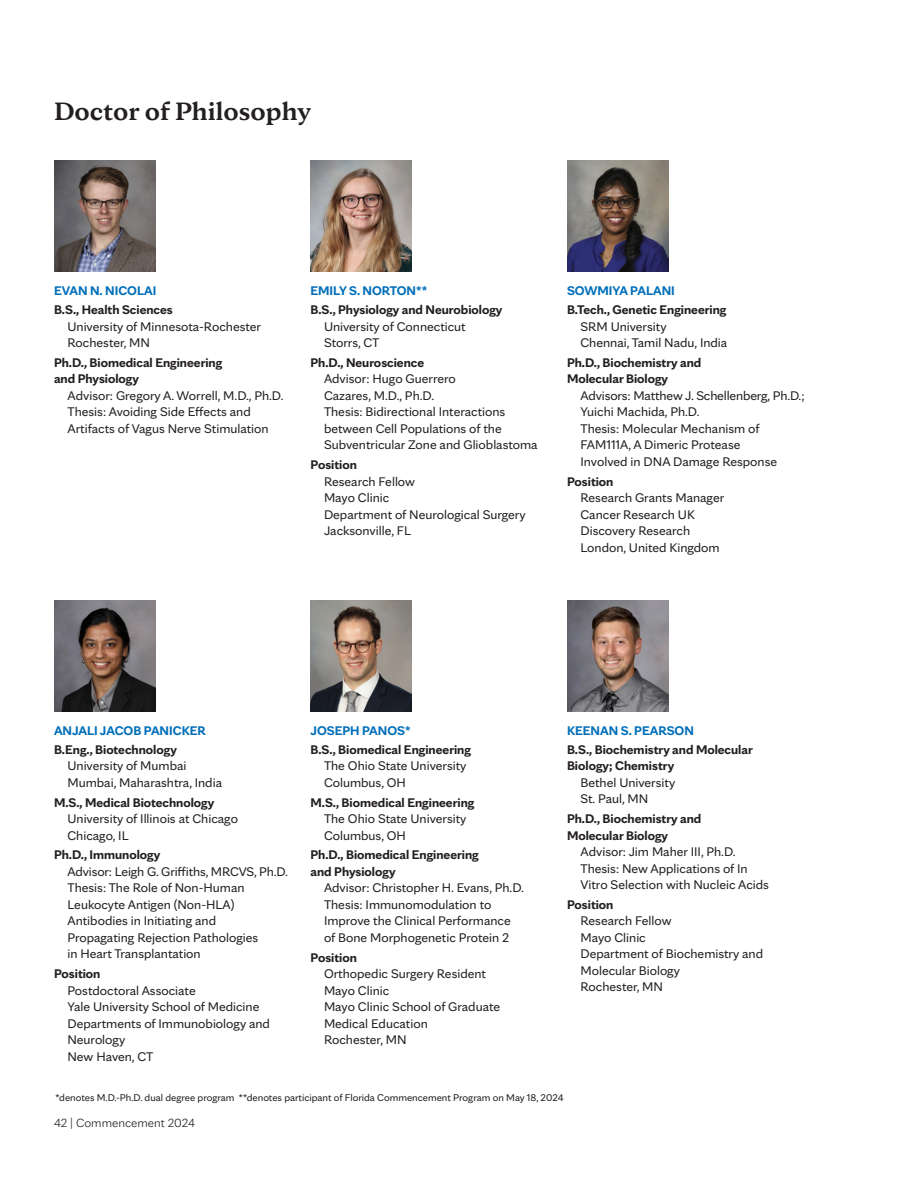
<style>
.page{position:relative;width:918px;height:1188px;background:#fff}
.page>*{position:absolute;margin:0;border:0;box-sizing:border-box;transform-origin:0 0}
.MC_-_INTRO{font:700 27px "Mayo Clinic Serif";color:#231f20}
.Paragraph_Style_4{font:13.5px/16.5px "Mayo Clinic Sans";color:#231f20}
.Paragraph_Style_3{font:13.5px/16.5px "Mayo Clinic Sans";color:#231f20}
.Paragraph_Style_2{font:700 13.5px/16.5px "Mayo Clinic Sans";color:#231f20}
.Paragraph_Style_1{font:700 13.5px "Mayo Clinic Sans";color:#006fba}
.Paragraph_Style_3-2{font:700 13.5px "Mayo Clinic Sans";color:#231f20}
.t1{font:300 12.75px "Mayo Clinic Sans";color:#231f20}
.MC_-_CAPTION___DISCLOSURE___FOOTER{font:10.5px "Mayo Clinic Sans";color:#231f20}
</style>
<div class="page">
<img style="left:54px;top:161px;width:101px;height:110px">
<img style="left:310px;top:161px;width:102px;height:110px">
<img style="left:567px;top:161px;width:101px;height:110px">
<img style="left:54px;top:601px;width:101px;height:110px">
<img style="left:310px;top:601px;width:102px;height:110px">
<img style="left:567px;top:601px;width:101px;height:110px">
<p class="MC_-_INTRO" style="left:54px;top:89px;width:259px">Doctor of Philosophy</p>
<p class="Paragraph_Style_1" style="left:54px;top:280px;width:104px">EVAN N. NICOLAI</p>
<p class="Paragraph_Style_2" style="left:54px;top:300px;width:120px">B.S., Health Sciences</p>
<p class="Paragraph_Style_3" style="left:68px;top:317px;width:195px">University of Minnesota-Rochester</p>
<p class="Paragraph_Style_4" style="left:68px;top:333px;width:84px">Rochester, MN</p>
<p class="Paragraph_Style_2" style="left:54px;top:353px;width:170px">Ph.D., Biomedical Engineering and Physiology</p>
<p class="Paragraph_Style_4" style="left:68px;top:386px;width:218px">Advisor: Gregory A. Worrell, M.D., Ph.D.<br>Thesis: Avoiding Side Effects and<br>Artifacts of Vagus Nerve Stimulation</p>
<p class="Paragraph_Style_1" style="left:310px;top:280px;width:118px">EMILY S. NORTON**</p>
<p class="Paragraph_Style_2" style="left:310px;top:300px;width:193px">B.S., Physiology and Neurobiology</p>
<p class="Paragraph_Style_3" style="left:324px;top:317px;width:143px">University of Connecticut</p>
<p class="Paragraph_Style_4" style="left:324px;top:333px;width:57px">Storrs, CT</p>
<p class="Paragraph_Style_2" style="left:310px;top:353px;width:115px">Ph.D., Neuroscience</p>
<p class="Paragraph_Style_4" style="left:324px;top:369px;width:215px">Advisor: Hugo Guerrero<br>Cazares, M.D., Ph.D.<br>Thesis: Bidirectional Interactions between Cell Populations of the<br>Subventricular Zone and Glioblastoma</p>
<p class="Paragraph_Style_3-2" style="left:310px;top:454px;width:48px">Position</p>
<p class="Paragraph_Style_3" style="left:324px;top:472px;width:93px">Research Fellow</p>
<p class="Paragraph_Style_3" style="left:324px;top:488px;width:67px">Mayo Clinic</p>
<p class="Paragraph_Style_3" style="left:324px;top:505px;width:203px">Department of Neurological Surgery</p>
<p class="Paragraph_Style_3" style="left:324px;top:521px;width:88px">Jacksonville, FL</p>
<p class="Paragraph_Style_1" style="left:567px;top:280px;width:109px">SOWMIYA PALANI</p>
<p class="Paragraph_Style_2" style="left:567px;top:300px;width:161px">B.Tech., Genetic Engineering</p>
<p class="Paragraph_Style_3" style="left:580px;top:317px;width:88px">SRM University</p>
<p class="Paragraph_Style_4" style="left:580px;top:333px;width:148px">Chennai, Tamil Nadu, India</p>
<p class="Paragraph_Style_2" style="left:567px;top:353px;width:136px">Ph.D., Biochemistry and<br>Molecular Biology</p>
<p class="Paragraph_Style_4" style="left:580px;top:386px;width:226px">Advisors: Matthew J. Schellenberg, Ph.D.;<br>Yuichi Machida, Ph.D.<br>Thesis: Molecular Mechanism of<br>FAM111A, A Dimeric Protease<br>Involved in DNA Damage Response</p>
<p class="Paragraph_Style_3-2" style="left:567px;top:470px;width:48px">Position</p>
<p class="Paragraph_Style_3" style="left:580px;top:488px;width:145px">Research Grants Manager</p>
<p class="Paragraph_Style_3" style="left:580px;top:505px;width:116px">Cancer Research UK</p>
<p class="Paragraph_Style_3" style="left:580px;top:521px;width:111px">Discovery Research</p>
<p class="Paragraph_Style_3" style="left:580px;top:538px;width:141px">London, United Kingdom</p>
<p class="Paragraph_Style_1" style="left:54px;top:720px;width:153px">ANJALI JACOB PANICKER</p>
<p class="Paragraph_Style_2" style="left:54px;top:740px;width:124px">B.Eng., Biotechnology</p>
<p class="Paragraph_Style_3" style="left:68px;top:756px;width:120px">University of Mumbai</p>
<p class="Paragraph_Style_4" style="left:68px;top:773px;width:156px">Mumbai, Maharashtra, India</p>
<p class="Paragraph_Style_2" style="left:54px;top:793px;width:162px">M.S., Medical Biotechnology</p>
<p class="Paragraph_Style_3" style="left:68px;top:809px;width:172px">University of Illinois at Chicago</p>
<p class="Paragraph_Style_4" style="left:68px;top:826px;width:63px">Chicago, IL</p>
<p class="Paragraph_Style_2" style="left:54px;top:845px;width:108px">Ph.D., Immunology</p>
<p class="Paragraph_Style_4" style="left:68px;top:862px;width:222px">Advisor: Leigh G. Griffiths, MRCVS, Ph.D.<br>Thesis: The Role of Non-Human<br>Leukocyte Antigen (Non-HLA)<br>Antibodies in Initiating and<br>Propagating Rejection Pathologies<br>in Heart Transplantation</p>
<p class="Paragraph_Style_3-2" style="left:54px;top:963px;width:48px">Position</p>
<p class="Paragraph_Style_3" style="left:68px;top:981px;width:130px">Postdoctoral Associate</p>
<p class="Paragraph_Style_3" style="left:68px;top:997px;width:193px">Yale University School of Medicine</p>
<p class="Paragraph_Style_3" style="left:68px;top:1014px;width:204px">Departments of Immunobiology and<br>Neurology</p>
<p class="Paragraph_Style_3" style="left:68px;top:1047px;width:87px">New Haven, CT</p>
<p class="Paragraph_Style_1" style="left:310px;top:720px;width:102px">JOSEPH PANOS*</p>
<p class="Paragraph_Style_2" style="left:310px;top:740px;width:162px">B.S., Biomedical Engineering</p>
<p class="Paragraph_Style_3" style="left:324px;top:756px;width:144px">The Ohio State University</p>
<p class="Paragraph_Style_4" style="left:324px;top:773px;width:83px">Columbus, OH</p>
<p class="Paragraph_Style_2" style="left:310px;top:793px;width:165px">M.S., Biomedical Engineering</p>
<p class="Paragraph_Style_3" style="left:324px;top:809px;width:144px">The Ohio State University</p>
<p class="Paragraph_Style_4" style="left:324px;top:826px;width:83px">Columbus, OH</p>
<p class="Paragraph_Style_2" style="left:310px;top:845px;width:170px">Ph.D., Biomedical Engineering and Physiology</p>
<p class="Paragraph_Style_4" style="left:324px;top:878px;width:202px">Advisor: Christopher H. Evans, Ph.D.<br>Thesis: Immunomodulation to Improve the Clinical Performance of Bone Morphogenetic Protein 2</p>
<p class="Paragraph_Style_3-2" style="left:310px;top:946px;width:48px">Position</p>
<p class="Paragraph_Style_3" style="left:324px;top:964px;width:164px">Orthopedic Surgery Resident</p>
<p class="Paragraph_Style_3" style="left:324px;top:981px;width:67px">Mayo Clinic</p>
<p class="Paragraph_Style_3" style="left:324px;top:997px;width:178px">Mayo Clinic School of Graduate<br>Medical Education</p>
<p class="Paragraph_Style_3" style="left:324px;top:1030px;width:84px">Rochester, MN</p>
<p class="Paragraph_Style_1" style="left:567px;top:720px;width:128px">KEENAN S. PEARSON</p>
<p class="Paragraph_Style_2" style="left:567px;top:740px;width:187px">B.S., Biochemistry and Molecular<br>Biology; Chemistry</p>
<p class="Paragraph_Style_3" style="left:580px;top:773px;width:96px">Bethel University</p>
<p class="Paragraph_Style_4" style="left:580px;top:789px;width:69px">St. Paul, MN</p>
<p class="Paragraph_Style_2" style="left:567px;top:809px;width:136px">Ph.D., Biochemistry and<br>Molecular Biology</p>
<p class="Paragraph_Style_4" style="left:580px;top:842px;width:190px">Advisor: Jim Maher III, Ph.D.<br>Thesis: New Applications of In<br>Vitro Selection with Nucleic Acids</p>
<p class="Paragraph_Style_3-2" style="left:567px;top:894px;width:48px">Position</p>
<p class="Paragraph_Style_3" style="left:580px;top:911px;width:93px">Research Fellow</p>
<p class="Paragraph_Style_3" style="left:580px;top:928px;width:67px">Mayo Clinic</p>
<p class="Paragraph_Style_3" style="left:580px;top:944px;width:184px">Department of Biochemistry and<br>Molecular Biology</p>
<p class="Paragraph_Style_3" style="left:580px;top:977px;width:84px">Rochester, MN</p>
<p class="MC_-_CAPTION___DISCLOSURE___FOOTER" style="left:56px;top:1089px;width:510px">*denotes M.D.-Ph.D. dual degree program **denotes participant of Florida Commencement Program on May 18, 2024</p>
<p class="t1" style="left:54px;top:1114px;width:143px">42 | Commencement 2024</p>
</div>
